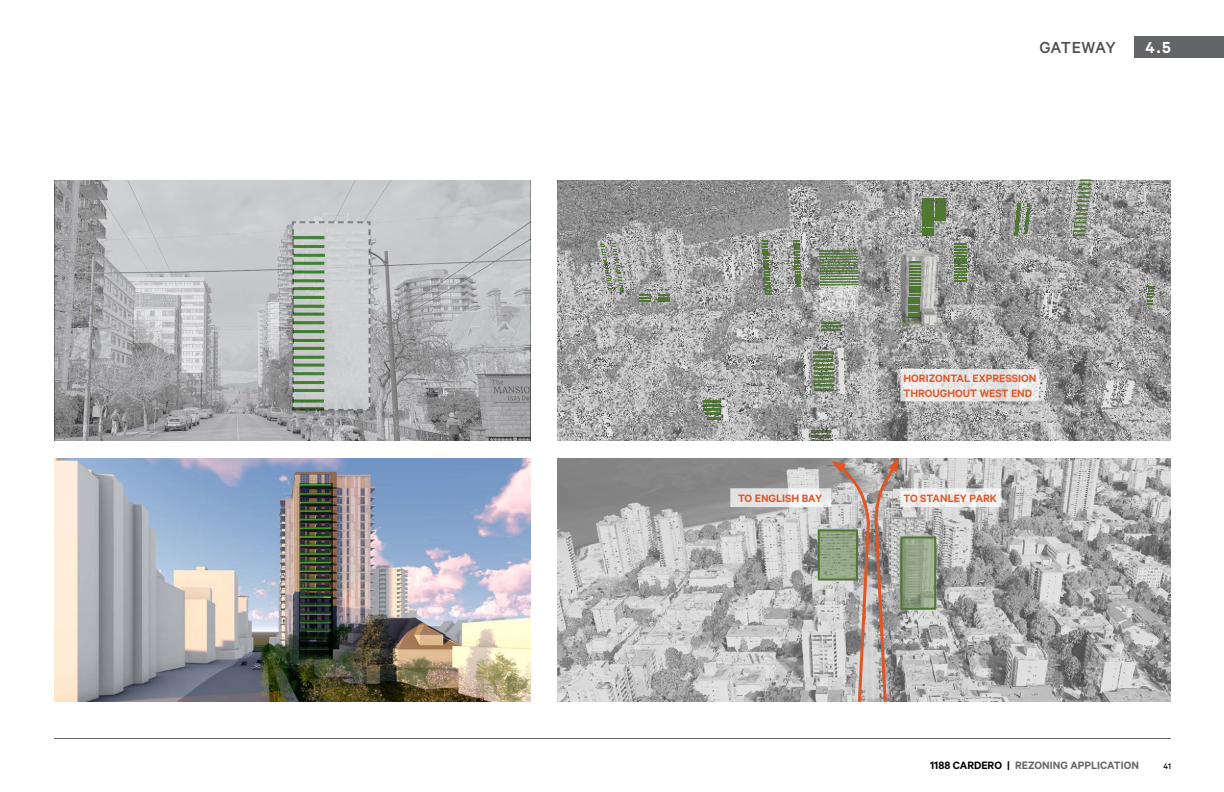
<style>
.page{position:relative;width:1224px;height:792px;background:#fff}
.page>*{position:absolute;margin:0;border:0;box-sizing:border-box;transform-origin:0 0}
.t1{font:500 18px "Calibre";color:#4d4d4f}
.t2{font:600 18px "Calibre";color:#fff}
.t3{font:600 12px/14.4px "Calibre";color:#e05727}
.t4{font:600 12px "Calibre";color:#636466}
.t5{font:500 9px "Calibre";color:#000}
.s1{color:#000}
</style>
<div class="page">
<div style="left:1134px;top:36px;width:90px;height:22px;background:#636466"></div>
<hr style="left:54px;top:738px;width:1117px;height:1px;background:#636466">
<img style="left:558px;top:458px;width:613px;height:244px">
<img style="left:558px;top:180px;width:613px;height:261px">
<hr style="left:813px;top:352px;width:20px;height:2px;background:#4e7632">
<hr style="left:813px;top:356px;width:20px;height:2px;background:#4e7632">
<hr style="left:814px;top:373px;width:20px;height:2px;background:#4e7632">
<svg style="left:814px;top:378px;width:20px;height:1px"></svg>
<hr style="left:814px;top:381px;width:20px;height:2px;background:#4e7632">
<hr style="left:814px;top:385px;width:20px;height:2px;background:#4e7632">
<hr style="left:814px;top:389px;width:20px;height:2px;background:#4e7632">
<hr style="left:811px;top:430px;width:20px;height:2px;background:#4e7632">
<hr style="left:811px;top:435px;width:20px;height:2px;background:#4e7632">
<svg style="left:811px;top:440px;width:20px;height:1px"></svg>
<svg style="left:54px;top:180px;width:477px;height:261px;background:#afb0b2"></svg>
<img style="left:54px;top:458px;width:477px;height:244px">
<svg style="left:300px;top:640px;width:32px;height:6px"></svg>
<svg style="left:299px;top:646px;width:33px;height:12px"></svg>
<img style="left:300px;top:483px;width:33px;height:157px">
<svg style="left:291px;top:220px;width:81px;height:192px;background:#b5beb5"></svg>
<svg style="left:821px;top:532px;width:10px;height:46px"></svg>
<div style="left:818px;top:529px;width:40px;height:52px;border:2px solid #4e7632"></div>
<svg style="left:831px;top:458px;width:108px;height:244px;background:#aea9a1"></svg>
<svg style="left:900px;top:488px;width:102px;height:19px;fill:#f2f2f2"></svg>
<svg style="left:900px;top:369px;width:139px;height:32px;fill:#e8e8e8"></svg>
<div style="left:730px;top:488px;width:101px;height:19px;background:linear-gradient(to right,#dfdfdf,#f5f5f5)"></div>
<svg style="left:819px;top:250px;width:40px;height:77px;background:#9fa998"></svg>
<hr style="left:821px;top:322px;width:20px;height:2px;background:#4f7833">
<hr style="left:821px;top:325px;width:20px;height:2px;background:#4f7833">
<hr style="left:821px;top:329px;width:20px;height:2px;background:#4f7833">
<hr style="left:813px;top:351px;width:20px;height:2px;background:#4f7833">
<hr style="left:813px;top:360px;width:20px;height:2px;background:#4f7833">
<hr style="left:813px;top:364px;width:20px;height:2px;background:#4f7833">
<hr style="left:814px;top:368px;width:20px;height:2px;background:#4f7833">
<hr style="left:814px;top:372px;width:20px;height:2px;background:#4f7833">
<hr style="left:814px;top:376px;width:20px;height:2px;background:#4f7833">
<hr style="left:814px;top:380px;width:20px;height:2px;background:#4f7833">
<hr style="left:814px;top:384px;width:20px;height:2px;background:#4f7833">
<hr style="left:814px;top:388px;width:20px;height:2px;background:#4f7833">
<svg style="left:922px;top:198px;width:23px;height:37px"></svg>
<svg style="left:1073px;top:179px;width:19px;height:57px"></svg>
<svg style="left:794px;top:240px;width:7px;height:47px"></svg>
<svg style="left:954px;top:243px;width:13px;height:39px"></svg>
<svg style="left:900px;top:250px;width:39px;height:77px;background:#99a093"></svg>
<svg style="left:1015px;top:203px;width:15px;height:33px"></svg>
<svg style="left:762px;top:240px;width:9px;height:54px"></svg>
<svg style="left:1147px;top:287px;width:7px;height:18px"></svg>
<svg style="left:639px;top:294px;width:12px;height:8px"></svg>
<svg style="left:658px;top:294px;width:12px;height:8px"></svg>
<svg style="left:703px;top:400px;width:18px;height:19px"></svg>
<svg style="left:601px;top:244px;width:23px;height:48px"></svg>
<h1 class="t1" style="left:1039px;top:37px;width:78px">GATEWAY</h1>
<h1 class="t2" style="left:1146px;top:36px;width:27px">4.5</h1>
<p class="t3" style="left:738px;top:490px;width:86px">TO ENGLISH BAY</p>
<p class="t3" style="left:903px;top:371px;width:134px">HORIZONTAL EXPRESSION<br>THROUGHOUT WEST END</p>
<p class="t3" style="left:903px;top:490px;width:95px">TO STANLEY PARK</p>
<p class="t4" style="left:930px;top:758px;width:210px"><span class="s1">1188 CARDERO |</span> REZONING APPLICATION</p>
<p class="t5" style="left:1163px;top:761px;width:9px">41</p>
</div>
